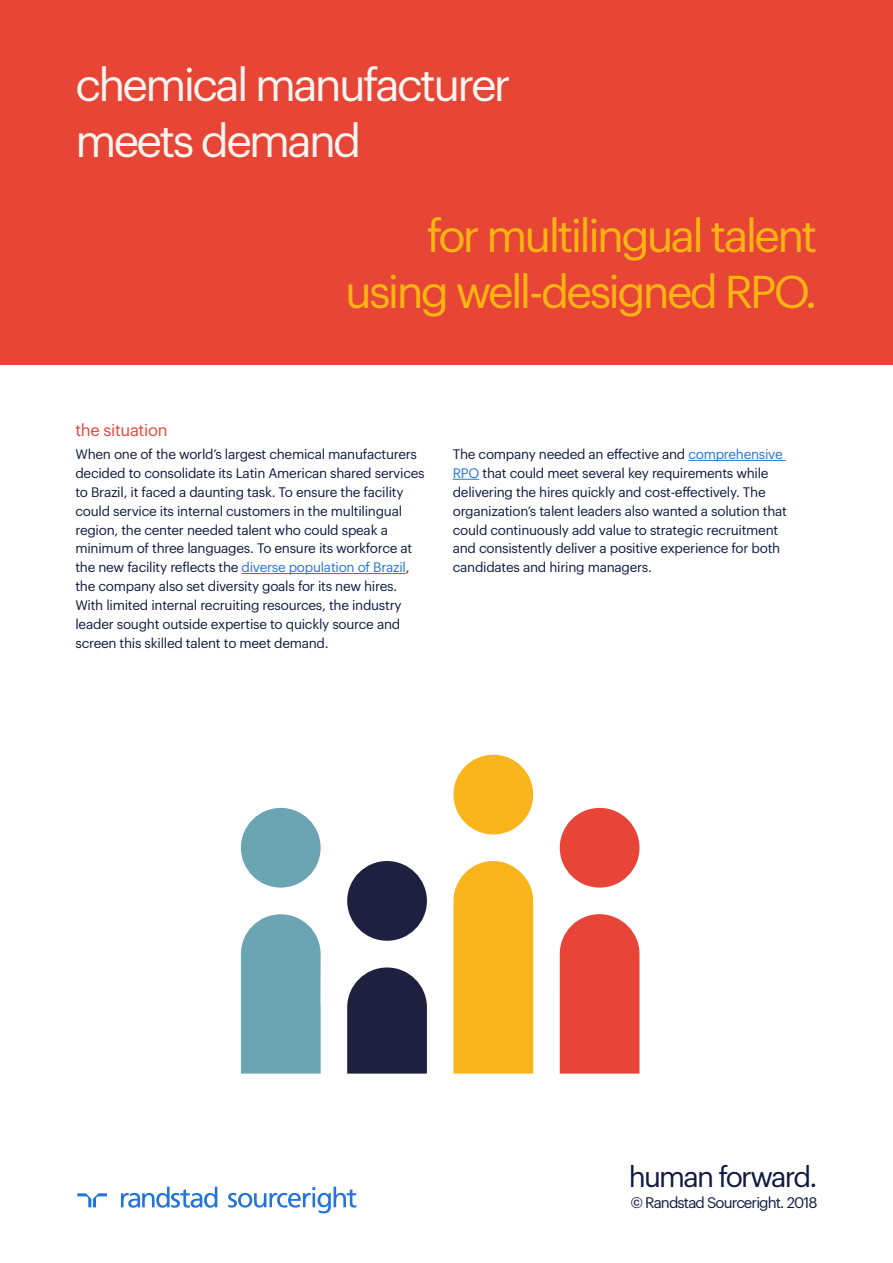
<style>
.page{position:relative;width:893px;height:1263px;background:#fff}
.page>*{position:absolute;margin:0;border:0;box-sizing:border-box;transform-origin:0 0}
.t1{font:45px/56.6px "Graphik LCG";letter-spacing:-.06em;color:#ffb511;text-align:right}
.t2{font:45px/56.6px "Graphik LCG";letter-spacing:-.06em;color:#f7f5f0}
.t3{font:28.5px "Graphik LCG";letter-spacing:-.06em;color:#0f1941}
.t4{font:16.5px "Graphik LCG";letter-spacing:-.02em;color:#e74536}
.t5{font:15px "Graphik LCG";letter-spacing:-.06em;color:#0f1941}
.t6{font:13.5px/18.9px "Graphik LCG";letter-spacing:-.02em;color:#0f1941}
.s1{color:#2175d9}
</style>
<div class="page">
<hr style="left:242px;top:573px;width:164px;height:1px;background:#2175d9">
<hr style="left:688px;top:460px;width:98px;height:1px;background:#2175d9">
<svg style="left:453px;top:479px;width:26px;height:1px"></svg>
<svg style="left:77px;top:1193px;width:30px;height:14px"></svg>
<svg style="left:121px;top:1187px;width:96px;height:21px"></svg>
<svg style="left:228px;top:1186px;width:128px;height:27px"></svg>
<div style="left:0;top:0;width:893px;height:365px;background:#e74536"></div>
<div style="left:560px;top:808px;width:79px;height:79px;background:#e84437;border-radius:50%"></div>
<div style="left:241px;top:808px;width:80px;height:79px;background:#6ba5b4;border-radius:50%"></div>
<div style="left:347px;top:861px;width:80px;height:80px;background:#1d203e;border-radius:50%"></div>
<div style="left:453px;top:755px;width:80px;height:79px;background:#fab51d;border-radius:50%"></div>
<svg style="left:347px;top:967px;width:80px;height:106px;background:#31344f"></svg>
<div style="left:560px;top:914px;width:79px;height:159px;background:#e84437"></div>
<svg style="left:241px;top:914px;width:80px;height:159px;background:#73aab8"></svg>
<svg style="left:453px;top:861px;width:80px;height:212px;background:#fab92b"></svg>
<h1 class="t2" style="left:75px;top:52px;width:437px">chemical manufacturer meets demand</h1>
<h1 class="t1" style="left:345px;top:203px;width:474px">for multilingual talent using well-designed RPO.</h1>
<p class="t4" style="left:75px;top:417px;width:94px">the situation</p>
<p class="t6" style="left:75px;top:444px;width:351px">When one of the world’s largest chemical manufacturers decided to consolidate its Latin American shared services to Brazil, it faced a daunting task. To ensure the facility could service its internal customers in the multilingual region, the center needed talent who could speak a minimum of three languages. To ensure its workforce at the new facility reflects the <span class="s1">diverse population of Brazil</span>, the company also set diversity goals for its new hires.<br>With limited internal recruiting resources, the industry leader sought outside expertise to quickly source and screen this skilled talent to meet demand.</p>
<p class="t6" style="left:453px;top:444px;width:336px">The company needed an effective and <span class="s1">comprehensive RPO</span> that could meet several key requirements while delivering the hires quickly and cost-effectively. The organization’s talent leaders also wanted a solution that could continuously add value to strategic recruitment and consistently deliver a positive experience for both candidates and hiring managers.</p>
<h2 class="t3" style="left:629px;top:1155px;width:190px">human forward.</h2>
<p class="t5" style="left:630px;top:1191px;width:189px">© Randstad Sourceright. 2018</p>
</div>
